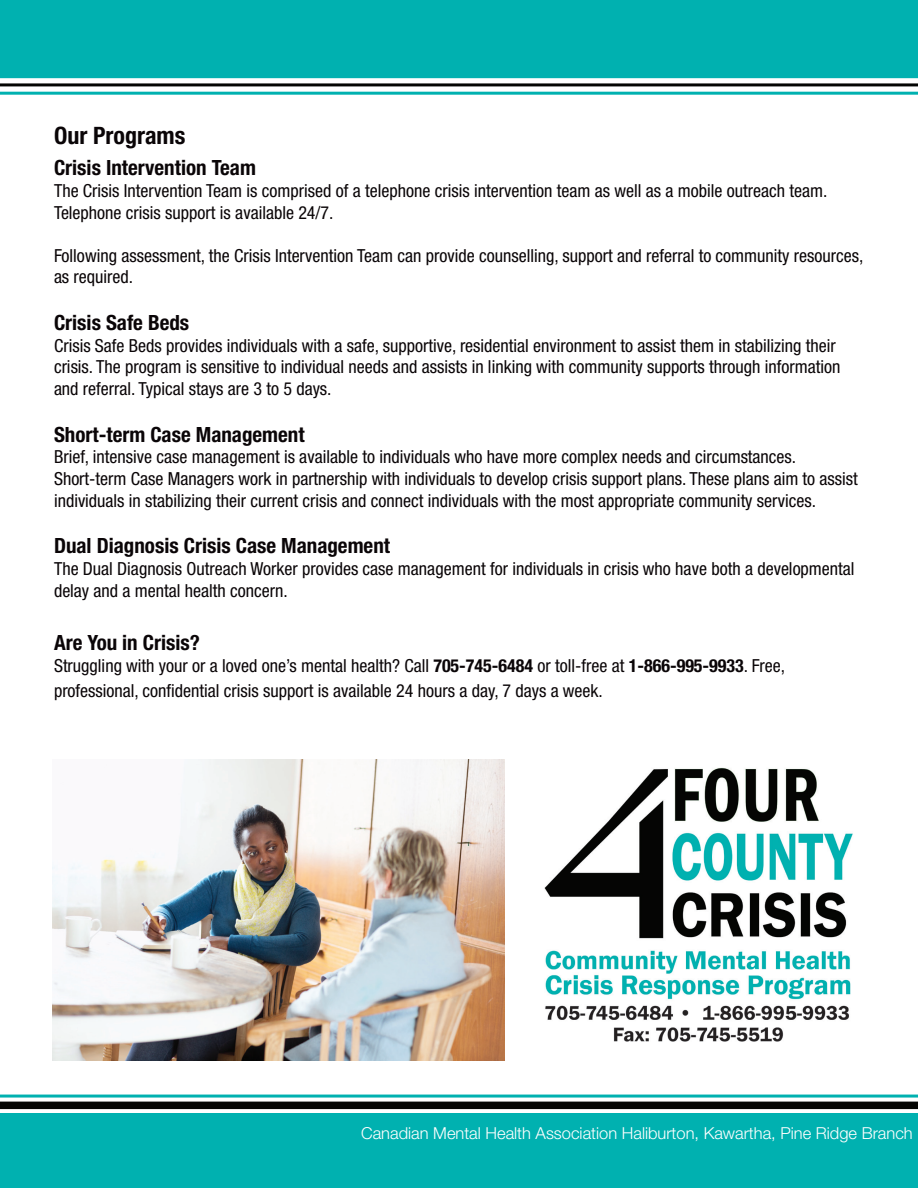
<style>
.page{position:relative;width:918px;height:1188px;background:#fff}
.page>*{position:absolute;margin:0;border:0;box-sizing:border-box;transform-origin:0 0}
.t1{font:700 condensed 24px "Helvetica Neue LT Std";color:#0a0507}
.t2{font:700 condensed 21px "Helvetica Neue LT Std";color:#0a0507}
.t3{font:condensed 18px/21.6px "Helvetica Neue LT Std";color:#0a0507}
.t4{font:300 16.5px "Helvetica Neue LT Std";color:#fff}
.s1{font-weight:700}
</style>
<div class="page">
<div style="left:0;top:1113px;width:918px;height:75px;background:#00b1b0"></div>
<div style="left:0;top:1102px;width:918px;height:7px;background:#040503"></div>
<hr style="left:0;top:1095px;width:918px;height:3px;background:#00b1b0">
<img style="left:53px;top:759px;width:451px;height:302px">
<img style="left:545px;top:767px;width:308px;height:275px">
<div style="left:0;top:0;width:918px;height:78px;background:#00b1b0"></div>
<hr style="left:0;top:92px;width:918px;height:3px;background:#00b1b0">
<hr style="left:0;top:83px;width:918px;height:3px;background:#040503">
<p class="t1" style="left:54px;top:120px;width:133px">Our Programs</p>
<p class="t2" style="left:54px;top:155px;width:203px">Crisis Intervention Team</p>
<p class="t3" style="left:54px;top:180px;width:775px">The Crisis Intervention Team is comprised of a telephone crisis intervention team as well as a mobile outreach team.<br>Telephone crisis support is available 24/7.</p>
<p class="t3" style="left:54px;top:245px;width:811px">Following assessment, the Crisis Intervention Team can provide counselling, support and referral to community resources, as required.</p>
<p class="t2" style="left:54px;top:310px;width:137px">Crisis Safe Beds</p>
<p class="t3" style="left:54px;top:335px;width:788px">Crisis Safe Beds provides individuals with a safe, supportive, residential environment to assist them in stabilizing their crisis. The program is sensitive to individual needs and assists in linking with community supports through information and referral. Typical stays are 3 to 5 days.</p>
<p class="t2" style="left:54px;top:422px;width:252px">Short-term Case Management</p>
<p class="t3" style="left:54px;top:446px;width:805px">Brief, intensive case management is available to individuals who have more complex needs and circumstances.<br>Short-term Case Managers work in partnership with individuals to develop crisis support plans. These plans aim to assist individuals in stabilizing their current crisis and connect individuals with the most appropriate community services.</p>
<p class="t2" style="left:54px;top:533px;width:338px">Dual Diagnosis Crisis Case Management</p>
<p class="t3" style="left:54px;top:558px;width:802px">The Dual Diagnosis Outreach Worker provides case management for individuals in crisis who have both a developmental delay and a mental health concern.</p>
<p class="t2" style="left:54px;top:630px;width:147px">Are You in Crisis?</p>
<p class="t3" style="left:54px;top:653px;width:733px;line-height:25.2px">Struggling with your or a loved one’s mental health? Call <span class="s1">705-745-6484</span> or toll-free at <span class="s1">1-866-995-9933</span>. Free, professional, confidential crisis support is available 24 hours a day, 7 days a week.</p>
<p class="t4" style="left:361px;top:1123px;width:553px">Canadian Mental Health Association Haliburton, Kawartha, Pine Ridge Branch</p>
</div>
